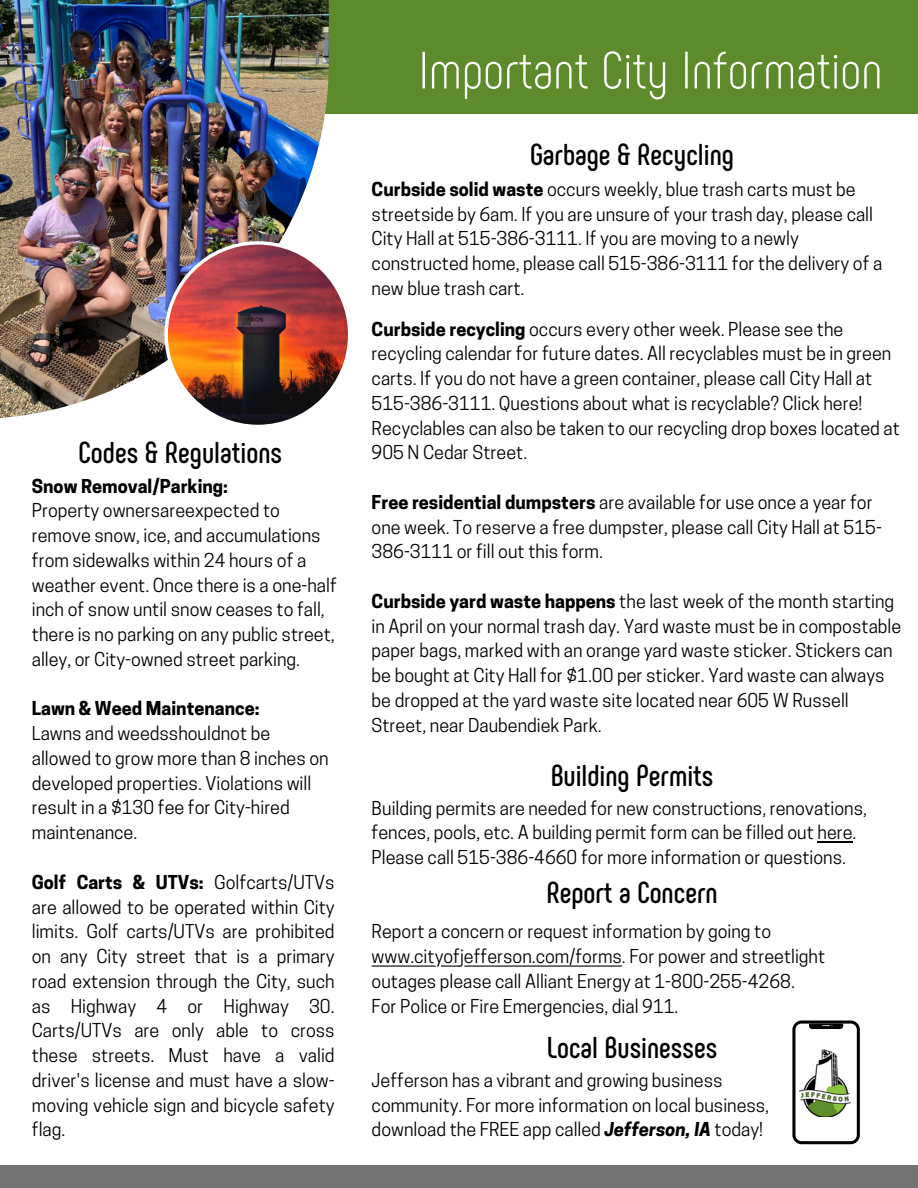
<style>
.page{position:relative;width:918px;height:1188px;background:#fff}
.page>*{position:absolute;margin:0;border:0;box-sizing:border-box;transform-origin:0 0}
.t1{font:52.5px "RTL Phenomena Light";color:#fff}
.t2{font:30px "RTL Phenomena Medium";color:#000}
.t3{font:18px/24.8px "Cooper Hewitt";color:#000}
.s1{font-weight:700}
.s2{font-weight:700;font-style:italic}
</style>
<div class="page">
<div style="left:0;top:0;width:918px;height:114px;background:#5d8a2a"></div>
<div style="left:0;top:1166px;width:918px;height:22px;background:#737373"></div>
<img style="left:0;top:0;width:329px;height:418px">
<svg style="left:372px;top:966px;width:250px;height:1px"></svg>
<hr style="left:817px;top:842px;width:36px;height:1px;background:#000">
<svg style="left:792px;top:1021px;width:68px;height:123px"></svg>
<img style="left:800px;top:1047px;width:51px;height:70px">
<img style="left:164px;top:241px;width:184px;height:184px">
<p class="t2" style="left:79px;top:433px;width:205px">Codes &amp; Regulations</p>
<p class="t3" style="left:32px;top:476px;width:307px"><span class="s1">Snow Removal/Parking:<br></span>Property ownersareexpected to remove snow, ice, and accumulations from sidewalks within 24 hours of a weather event. Once there is a one-half inch of snow until snow ceases to fall, there is no parking on any public street, alley, or City-owned street parking.</p>
<p class="t3" style="left:32px;top:699px;width:298px"><span class="s1">Lawn &amp; Weed Maintenance:<br></span>Lawns and weedsshouldnot be allowed to grow more than 8 inches on developed properties. Violations will result in a $130 fee for City-hired maintenance.</p>
<p class="t3" style="left:32px;top:872px;width:304px;text-align:justify"><span class="s1">Golf Carts &amp; UTVs:</span> Golfcarts/UTVs are allowed to be operated within City limits. Golf carts/UTVs are prohibited on any City street that is a primary road extension through the City, such as Highway 4 or Highway 30.<br>Carts/UTVs are only able to cross these streets. Must have a valid driver's license and must have a slow&shy;moving vehicle sign and bicycle safety flag.</p>
<p class="t1" style="left:419px;top:36px;width:465px">Important City Information</p>
<h2 class="t2" style="left:530px;top:135px;width:205px">Garbage &amp; Recycling</h2>
<p class="t3" style="left:372px;top:179px;width:512px"><span class="s1">Curbside solid waste</span> occurs weekly, blue trash carts must be streetside by 6am. If you are unsure of your trash day, please call City Hall at 515-386-3111. If you are moving to a newly constructed home, please call 515-386-3111 for the delivery of a new blue trash cart.</p>
<p class="t3" style="left:372px;top:319px;width:530px"><span class="s1">Curbside recycling</span> occurs every other week. Please see the recycling calendar for future dates. All recyclables must be in green carts. If you do not have a green container, please call City Hall at 515-386-3111. Questions about what is recyclable? Click here!<br>Recyclables can also be taken to our recycling drop boxes located at 905 N Cedar Street.</p>
<h2 class="t3" style="left:372px;top:492px;width:512px"><span class="s1">Free residential dumpsters</span> are available for use once a year for one week. To reserve a free dumpster, please call City Hall at 515-<br>386-3111 or fill out this form.</h2>
<p class="t3" style="left:372px;top:591px;width:531px"><span class="s1">Curbside yard waste happens</span> the last week of the month starting in April on your normal trash day. Yard waste must be in compostable paper bags, marked with an orange yard waste sticker. Stickers can be bought at City Hall for $1.00 per sticker. Yard waste can always be dropped at the yard waste site located near 605 W Russell Street, near Daubendiek Park.</p>
<h2 class="t2" style="left:551px;top:756px;width:164px">Building Permits</h2>
<h2 class="t3" style="left:372px;top:798px;width:497px">Building permits are needed for new constructions, renovations, fences, pools, etc. A building permit form can be filled out here.<br>Please call 515-386-4660 for more information or questions.</h2>
<p class="t2" style="left:546px;top:873px;width:173px">Report a Concern</p>
<p class="t3" style="left:372px;top:922px;width:455px">Report a concern or request information by going to www.cityofjefferson.com/forms. For power and streetlight outages please call Alliant Energy at 1-800-255-4268.<br>For Police or Fire Emergencies, dial 911.</p>
<p class="t2" style="left:547px;top:1028px;width:172px">Local Businesses</p>
<p class="t3" style="left:372px;top:1070px;width:399px">Jefferson has a vibrant and growing business community. For more information on local business, download the FREE app called <span class="s2">Jefferson, IA</span> today!</p>
</div>
